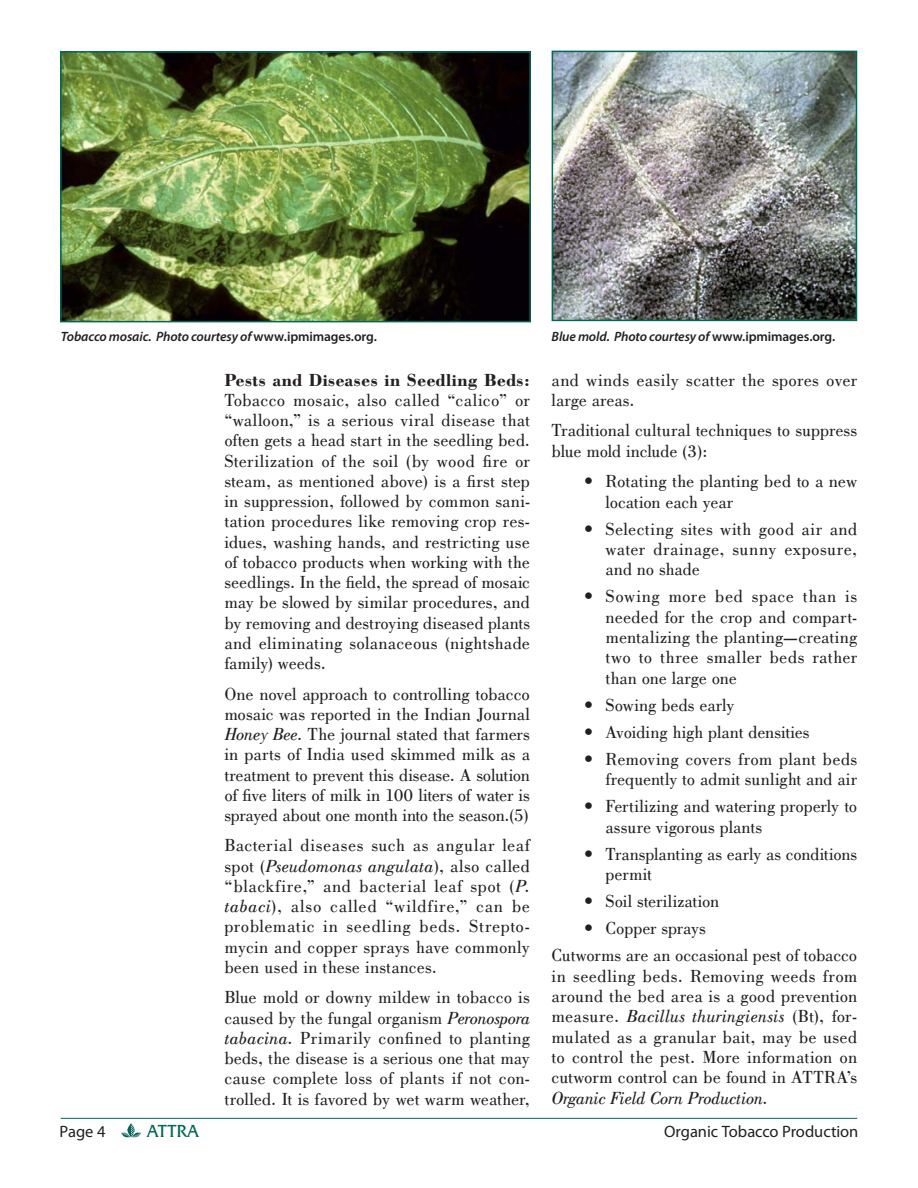
<style>
.page{position:relative;width:918px;height:1188px;background:#fff}
.page>*{position:absolute;margin:0;border:0;box-sizing:border-box;transform-origin:0 0}
.t1{font:18px/20.2px "Bodoni";letter-spacing:.01em;color:#231f20;text-align:justify}
.t2{font:700 18px "Bodoni";letter-spacing:.015em;color:#231f20}
.t3{font:italic 18px "Bodoni";color:#231f20}
.t4{font:18px "Friz Quadrata IT Cby BT";letter-spacing:-.01em;color:#006857}
.t5{font:16.5px "Myriad Pro";color:#231f20}
.t6{font:italic 600 13.5px "Myriad Pro";letter-spacing:-.01em;color:#231f20}
.s1{font-style:normal}
.s2{font-style:italic}
</style>
<div class="page">
<hr style="left:61px;top:1118px;width:796px;height:1px;background:#006857">
<svg style="left:121px;top:1123px;width:20px;height:15px"></svg>
<img style="left:63px;top:54px;width:465px;height:265px">
<div style="left:60px;top:51px;width:471px;height:271px;border:2px solid #006857"></div>
<img style="left:555px;top:54px;width:299px;height:264px">
<div style="left:552px;top:51px;width:305px;height:270px;border:2px solid #006857"></div>
<p class="t6" style="left:61px;top:332px;width:318px">Tobacco mosaic. Photo courtesy of <span class="s1">www.ipmimages.org.</span></p>
<p class="t6" style="left:552px;top:332px;width:285px">Blue mold. Photo courtesy of <span class="s1">www.ipmimages.org.</span></p>
<p class="t2" style="left:224px;top:369px;width:307px">Pests and Diseases in Seedling Beds:</p>
<p class="t1" style="left:224px;top:390px;width:307px">Tobacco mosaic, also called “calico” or “walloon,” is a serious viral disease that often gets a head start in the seedling bed.<br>Sterilization of the soil (by wood fire or steam, as mentioned above) is a first step in suppression, followed by common sani&shy;tation procedures like removing crop res&shy;idues, washing hands, and restricting use of tobacco products when working with the seedlings. In the field, the spread of mosaic may be slowed by similar procedures, and by removing and destroying diseased plants and eliminating solanaceous (nightshade family) weeds.</p>
<p class="t1" style="left:224px;top:684px;width:307px">One novel approach to controlling tobacco mosaic was reported in the Indian Journal <span class="s2">Honey Bee</span>. The journal stated that farmers in parts of India used skimmed milk as a treatment to prevent this disease. A solution of five liters of milk in 100 liters of water is sprayed about one month into the season.(5)</p>
<p class="t1" style="left:224px;top:836px;width:307px">Bacterial diseases such as angular leaf spot (<span class="s2">Pseudomonas angulata</span>), also called “blackfire,” and bacterial leaf spot (<span class="s2">P. tabaci</span>), also called “wildfire,” can be problematic in seedling beds. Strepto&shy;mycin and copper sprays have commonly been used in these instances.</p>
<p class="t1" style="left:224px;top:988px;width:307px">Blue mold or downy mildew in tobacco is caused by the fungal organism <span class="s2">Peronospora tabacina.</span> Primarily confined to planting beds, the disease is a serious one that may cause complete loss of plants if not con&shy;trolled. It is favored by wet warm weather,</p>
<p class="t1" style="left:552px;top:370px;width:307px">and winds easily scatter the spores over large areas.</p>
<p class="t1" style="left:552px;top:421px;width:307px">Traditional cultural techniques to suppress blue mold include (3):</p>
<p class="t1" style="left:606px;top:471px;width:253px">Rotating the planting bed to a new location each year</p>
<p class="t1" style="left:606px;top:519px;width:253px">Selecting sites with good air and water drainage, sunny exposure, and no shade</p>
<p class="t1" style="left:606px;top:587px;width:253px">Sowing more bed space than is needed for the crop and compart&shy;mentalizing the planting—creating two to three smaller beds rather than one large one</p>
<p class="t1" style="left:606px;top:692px;width:253px;line-height:27.2px;text-align:left">Sowing beds early<br>Avoiding high plant densities<br>Removing covers from plant beds</p>
<p class="t1" style="left:606px;top:766px;width:253px;line-height:27.2px">frequently to admit sunlight and air<br>Fertilizing and watering properly to</p>
<p class="t1" style="left:606px;top:813px;width:253px;line-height:27.2px">assure vigorous plants<br>Transplanting as early as conditions</p>
<p class="t1" style="left:606px;top:864px;width:48px">permit</p>
<p class="t1" style="left:606px;top:891px;width:115px">Soil sterilization</p>
<p class="t1" style="left:606px;top:918px;width:102px">Copper sprays</p>
<p class="t1" style="left:552px;top:946px;width:307px">Cutworms are an occasional pest of tobacco</p>
<p class="t1" style="left:552px;top:966px;width:307px">in seedling beds. Removing weeds from around the bed area is a good prevention measure. <span class="s2">Bacillus thuringiensis</span> (Bt), for&shy;mulated as a granular bait, may be used to control the pest. More information on cutworm control can be found in ATTRA’s</p>
<p class="t3" style="left:552px;top:1087px;width:218px">Organic Field Corn Production.</p>
<p class="t1" style="left:584px;top:471px;width:10px">•</p>
<p class="t1" style="left:584px;top:519px;width:10px">•</p>
<p class="t1" style="left:584px;top:587px;width:10px">•</p>
<p class="t1" style="left:584px;top:692px;width:10px;line-height:27.2px">• • •</p>
<p class="t1" style="left:584px;top:797px;width:10px">•</p>
<p class="t1" style="left:584px;top:844px;width:10px">•</p>
<p class="t1" style="left:584px;top:888px;width:10px;line-height:27.2px">• •</p>
<p class="t5" style="left:60px;top:1126px;width:47px">Page 4</p>
<p class="t4" style="left:147px;top:1120px;width:53px">ATTRA</p>
<p class="t5" style="left:664px;top:1126px;width:196px">Organic Tobacco Production</p>
</div>
